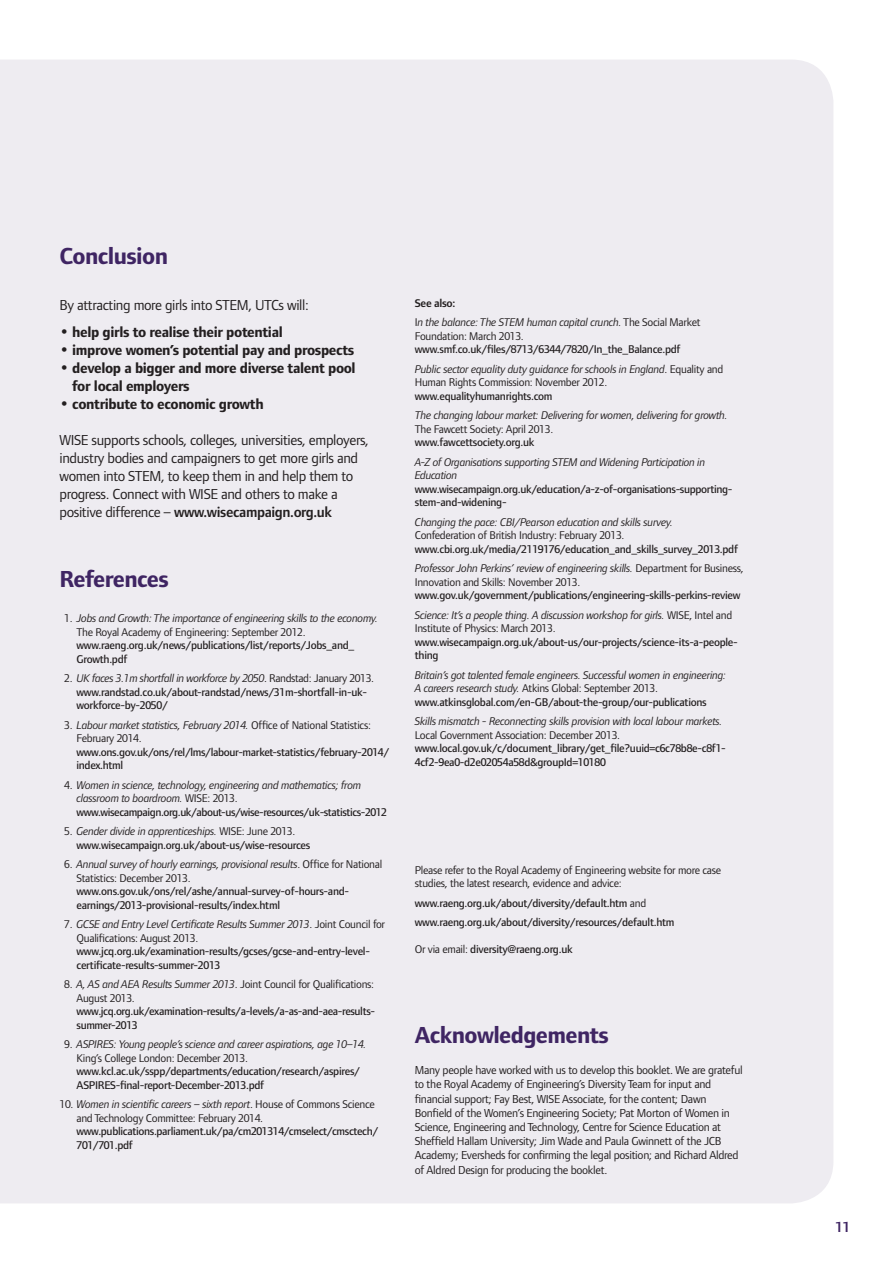
<style>
.page{position:relative;width:893px;height:1263px;background:#fff}
.page>*{position:absolute;margin:0;border:0;box-sizing:border-box;transform-origin:0 0}
.t1{font:700 24px "Foundry Form Sans";letter-spacing:-.025em;color:#3f2563}
.t2{font:15px/18px "Foundry Form Sans";letter-spacing:-.025em;color:#231f20}
.t3{font:700 15px/18px "Foundry Form Sans";letter-spacing:-.025em;color:#231f20}
.t4{font:600 15px "Foundry Form Sans";color:#3f2563}
.t5{font:12px/14.2px "Foundry Form Sans";letter-spacing:-.025em;color:#231f20}
.t6{font:500 11.7px/13.5px "Foundry Form Sans";letter-spacing:-.025em;color:#231f20}
.t7{font:italic 11.7px/13.5px "Foundry Form Sans";letter-spacing:-.025em;color:#231f20}
.t8{font:11.7px/13.5px "Foundry Form Sans";letter-spacing:-.025em;color:#231f20}
.s1{font-size:19.5px}
.s2{font-weight:600}
.s3{font-style:normal}
.s4{font-weight:400}
.s5{font-weight:400;font-style:italic}
.s6{font-style:italic}
.s7{font-weight:500;font-style:normal}
.s8{font-weight:600;font-style:normal}
</style>
<div class="page">
<div style="left:0;top:60px;width:833px;height:1143px;background:#eeecf1"></div>
<h1 class="t1" style="left:60px;top:242px;width:110px">Conclusion</h1>
<p class="t2" style="left:60px;top:295px;width:251px">By attracting more girls into STEM, UTCs will:</p>
<p class="t3" style="left:60px;top:322px;width:225px"><span class="s1">•</span> help girls to realise their potential</p>
<p class="t3" style="left:60px;top:340px;width:296px"><span class="s1">•</span> improve women’s potential pay and prospects</p>
<p class="t3" style="left:72px;top:358px;width:285px;text-indent:-13px"><span class="s1">•</span> develop a bigger and more diverse talent pool for local employers</p>
<p class="t3" style="left:60px;top:394px;width:206px"><span class="s1">•</span> contribute to economic growth</p>
<p class="t2" style="left:60px;top:430px;width:311px">WISE supports schools, colleges, universities, employers, industry bodies and campaigners to get more girls and women into STEM, to keep them in and help them to progress. Connect with WISE and others to make a positive difference – <span class="s2">www.wisecampaign.org.uk</span></p>
<h1 class="t1" style="left:60px;top:566px;width:111px">References</h1>
<p class="t7" style="left:77px;top:612px;width:303px;text-indent:-12px"><span class="s3">1.</span> Jobs and Growth: The importance of engineering skills to the economy.<br><span class="s3">The Royal Academy of Engineering: September 2012.</span></p>
<p class="t6" style="left:77px;top:639px;width:279px">www.raeng.org.uk/news/publications/list/reports/Jobs_and_<br>Growth.pdf</p>
<p class="t6" style="left:77px;top:672px;width:299px;text-indent:-12px"><span class="s4">2.</span> <span class="s5">UK faces 3.1m shortfall in workforce by 2050</span><span class="s4">. Randstad: January 2013. </span>www.randstad.co.uk/about-randstad/news/31m-shortfall-in-uk&shy;workforce-by-2050/</p>
<p class="t8" style="left:77px;top:718px;width:296px;text-indent:-12px">3. <span class="s6">Labour market statistics, February 2014.</span> Office of National Statistics:<br>February 2014.</p>
<p class="t6" style="left:77px;top:745px;width:314px">www.ons.gov.uk/ons/rel/lms/labour-market-statistics/february-2014/ index.html</p>
<p class="t7" style="left:77px;top:778px;width:312px;text-indent:-12px"><span class="s3">4.</span> Women in science, technology, engineering and mathematics; from classroom to boardroom. <span class="s3">WISE: 2013. </span><span class="s7">www.wisecampaign.org.uk/about-us/wise-resources/uk-statistics-2012</span></p>
<p class="t6" style="left:77px;top:825px;width:235px;text-indent:-12px"><span class="s4">5.</span> <span class="s5">Gender divide in apprenticeships.</span> <span class="s4">WISE: June 2013. </span>www.wisecampaign.org.uk/about-us/wise-resources</p>
<p class="t7" style="left:77px;top:857px;width:307px;text-indent:-12px"><span class="s3">6.</span> Annual survey of hourly earnings, provisional results<span class="s3">. Office for National<br>Statistics: December 2013.</span></p>
<p class="t6" style="left:77px;top:884px;width:274px">www.ons.gov.uk/ons/rel/ashe/annual-survey-of-hours-and&shy;earnings/2013-provisional-results/index.html</p>
<p class="t7" style="left:77px;top:917px;width:310px;text-indent:-12px"><span class="s3">7.</span> GCSE and Entry Level Certificate Results Summer 2013<span class="s3">. Joint Council for<br>Qualifications: August 2013.</span></p>
<p class="t6" style="left:77px;top:944px;width:295px">www.jcq.org.uk/examination-results/gcses/gcse-and-entry-level&shy;certificate-results-summer-2013</p>
<p class="t8" style="left:77px;top:977px;width:299px;text-indent:-12px">8. <span class="s6">A, AS and AEA Results Summer 2013</span>. Joint Council for Qualifications:<br>August 2013.</p>
<p class="t6" style="left:77px;top:1004px;width:300px">www.jcq.org.uk/examination-results/a-levels/a-as-and-aea-results&shy;summer-2013</p>
<p class="t7" style="left:77px;top:1037px;width:291px;text-indent:-12px"><span class="s3">9.</span> ASPIRES: Young people’s science and career aspirations, age 10–14.<br><span class="s3">King’s College London: December 2013.</span></p>
<p class="t6" style="left:77px;top:1064px;width:285px">www.kcl.ac.uk/sspp/departments/education/research/aspires/<br>ASPIRES-final-report-December-2013.pdf</p>
<p class="t8" style="left:77px;top:1097px;width:300px;text-indent:-17px">10. <span class="s6">Women in scientific careers – sixth report</span>. House of Commons Science and Technology Committee: February 2014.</p>
<p class="t6" style="left:77px;top:1124px;width:303px">www.publications.parliament.uk/pa/cm201314/cmselect/cmsctech/<br>701/701.pdf</p>
<p class="t7" style="left:415px;top:293px;width:287px;line-height:19.5px"><span class="s8">See also:<br></span><span class="s3">I</span>n the balance: The STEM human capital crunch. <span class="s3">The Social Market</span></p>
<p class="t8" style="left:415px;top:329px;width:111px">Foundation: March 2013.</p>
<p class="t6" style="left:415px;top:339px;width:310px;line-height:19.5px">www.smf.co.uk/files/8713/6344/7820/In_the_Balance.pdf<br><span class="s5">Public sector equality duty guidance for schools in England</span><span class="s4">. Equality and</span></p>
<p class="t8" style="left:415px;top:375px;width:194px">Human Rights Commission: November 2012.</p>
<p class="t6" style="left:415px;top:389px;width:139px">www.equalityhumanrights.com</p>
<p class="t7" style="left:415px;top:408px;width:314px">The changing labour market: Delivering for women, delivering for growth.</p>
<p class="t8" style="left:415px;top:422px;width:140px">The Fawcett Society: April 2013.</p>
<p class="t6" style="left:415px;top:435px;width:121px">www.fawcettsociety.org.uk</p>
<p class="t7" style="left:415px;top:455px;width:292px">A-Z of Organisations supporting STEM and Widening Participation in<br>Education</p>
<p class="t6" style="left:415px;top:482px;width:319px">www.wisecampaign.org.uk/education/a-z-of-organisations-supporting&shy;stem-and-widening-</p>
<p class="t7" style="left:415px;top:515px;width:260px">Changing the pace: CBI/Pearson education and skills survey.</p>
<p class="t8" style="left:415px;top:528px;width:211px">Confederation of British Industry: February 2013.</p>
<p class="t6" style="left:415px;top:539px;width:330px;line-height:19.5px">www.cbi.org.uk/media/2119176/education_and_skills_survey_2013.pdf<br><span class="s5">Professor John Perkins’ review of engineering skills.</span> <span class="s4">Department for Business,</span></p>
<p class="t8" style="left:415px;top:575px;width:167px">Innovation and Skills: November 2013.</p>
<p class="t6" style="left:415px;top:585px;width:327px;line-height:19.5px">www.gov.uk/government/publications/engineering-skills-perkins-review<br><span class="s5">Science: It’s a people thing. A discussion workshop for girls.</span> <span class="s4">WISE, Intel and</span></p>
<p class="t8" style="left:415px;top:621px;width:142px">Institute of Physics: March 2013.</p>
<p class="t6" style="left:415px;top:635px;width:324px">www.wisecampaign.org.uk/about-us/our-projects/science-its-a-people&shy;thing</p>
<p class="t7" style="left:415px;top:668px;width:313px">Britain’s got talented female engineers. Successful women in engineering:<br>A careers research study. <span class="s3">Atkins Global: September 2013. </span><span class="s7">www.atkinsglobal.com/en-GB/about-the-group/our-publications</span></p>
<p class="t7" style="left:415px;top:714px;width:309px">Skills mismatch - Reconnecting skills provision with local labour markets.</p>
<p class="t8" style="left:415px;top:728px;width:207px">Local Government Association: December 2013.</p>
<p class="t6" style="left:415px;top:741px;width:312px">www.local.gov.uk/c/document_library/get_file?uuid=c6c78b8e-c8f1-<br>4cf2-9ea0-d2e02054a58d&amp;groupId=10180</p>
<p class="t8" style="left:415px;top:863px;width:308px">Please refer to the Royal Academy of Engineering website for more case studies, the latest research, evidence and advice:</p>
<p class="t6" style="left:415px;top:893px;width:261px;line-height:19.5px">www.raeng.org.uk/about/diversity/default.htm <span class="s4">and </span>www.raeng.org.uk/about/diversity/resources/default.htm</p>
<p class="t6" style="left:415px;top:942px;width:159px"><span class="s4">Or via email:</span> diversity@raeng.org.uk</p>
<h1 class="t1" style="left:415px;top:1022px;width:196px">Acknowledgements</h1>
<p class="t5" style="left:415px;top:1063px;width:329px">Many people have worked with us to develop this booklet. We are grateful to the Royal Academy of Engineering’s Diversity Team for input and financial support; Fay Best, WISE Associate, for the content; Dawn Bonfield of the Women’s Engineering Society; Pat Morton of Women in Science, Engineering and Technology, Centre for Science Education at Sheffield Hallam University; Jim Wade and Paula Gwinnett of the JCB Academy; Eversheds for confirming the legal position; and Richard Aldred of Aldred Design for producing the booklet.</p>
<p class="t4" style="left:835px;top:1219px;width:16px">11</p>
</div>
